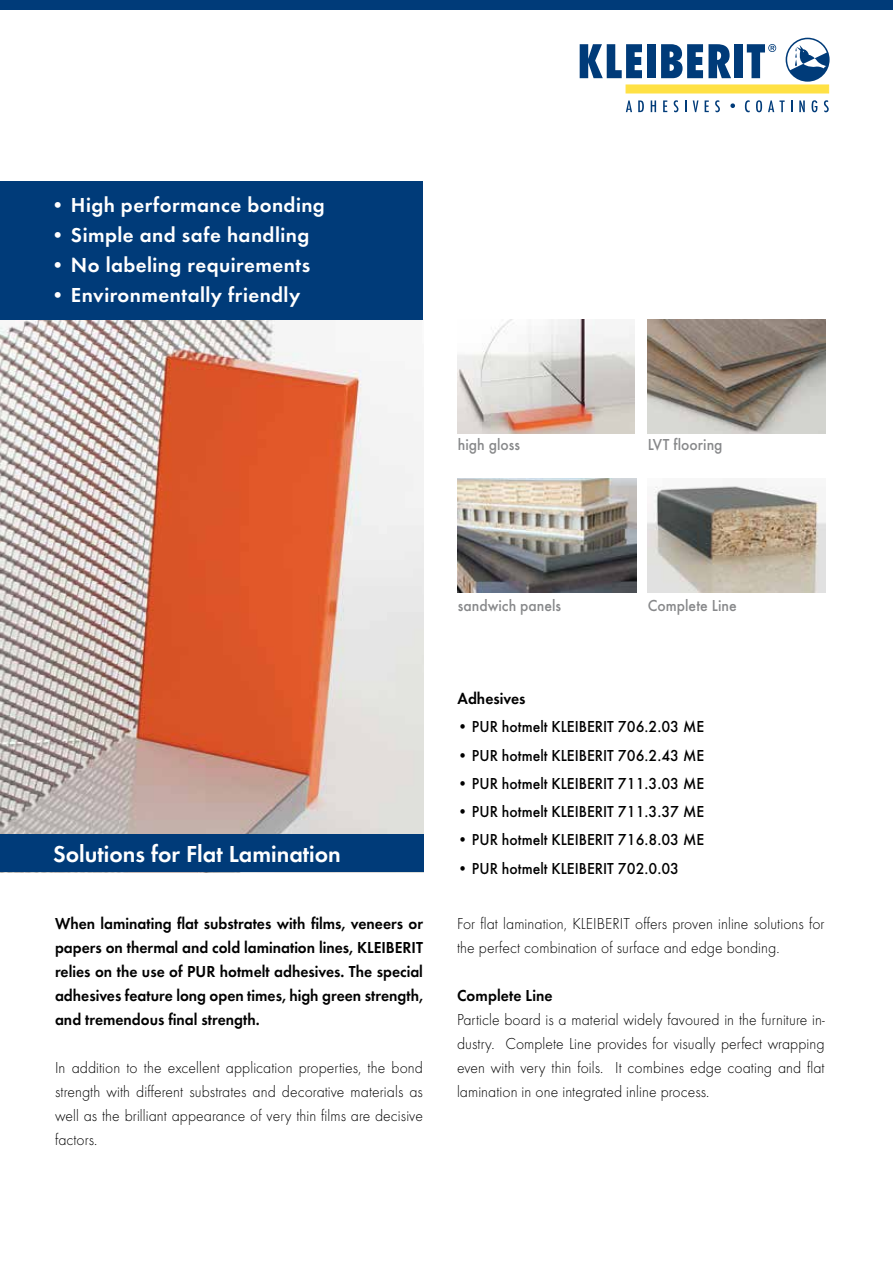
<style>
.page{position:relative;width:893px;height:1263px;background:#fff}
.page>*{position:absolute;margin:0;border:0;box-sizing:border-box;transform-origin:0 0}
.t1{font:24px "Futura Dem";color:#fff}
.t2{font:21px "Futura Dem";letter-spacing:.02em;color:#fff}
.t3{font:300 16.5px/24px "Futura";letter-spacing:.005em;color:#000;text-align:justify;scale:.95 1}
.t4{font:16.5px/24px "Futura Dem";color:#000;text-align:justify;scale:.95 1}
.t5{font:500 16.5px "Futura";color:#000;scale:.95 1}
.t6{font:500 16.5px "Futura";color:#87888a;scale:.95 1}
</style>
<div class="page">
<img style="left:0;top:320px;width:423px;height:514px">
<div style="left:0;top:834px;width:423px;height:38px;background:#003b79"></div>
<img style="left:458px;top:479px;width:179px;height:114px">
<img style="left:647px;top:319px;width:179px;height:114px">
<img style="left:647px;top:486px;width:179px;height:107px">
<img style="left:458px;top:319px;width:176px;height:114px">
<div style="left:0;top:181px;width:423px;height:139px;background:#003b79"></div>
<div style="left:0;top:0;width:893px;height:10px;background:#003b79"></div>
<svg style="left:580px;top:44px;width:62px;height:34px"></svg>
<div style="left:647px;top:44px;width:9px;height:34px;background:#003b79"></div>
<svg style="left:661px;top:44px;width:70px;height:34px"></svg>
<div style="left:734px;top:44px;width:9px;height:34px;background:#003b79"></div>
<div style="left:626px;top:85px;width:203px;height:8px;background:#ffe144"></div>
<svg style="left:786px;top:38px;width:44px;height:44px"></svg>
<svg style="left:747px;top:44px;width:29px;height:34px"></svg>
<svg style="left:626px;top:100px;width:6px;height:12px"></svg>
<svg style="left:638px;top:100px;width:6px;height:12px"></svg>
<svg style="left:651px;top:100px;width:5px;height:12px"></svg>
<svg style="left:663px;top:100px;width:4px;height:12px"></svg>
<svg style="left:674px;top:100px;width:4px;height:12px"></svg>
<svg style="left:685px;top:100px;width:2px;height:12px"></svg>
<svg style="left:693px;top:100px;width:5px;height:12px"></svg>
<svg style="left:705px;top:100px;width:4px;height:12px"></svg>
<svg style="left:715px;top:100px;width:5px;height:12px"></svg>
<svg style="left:745px;top:100px;width:5px;height:12px"></svg>
<svg style="left:756px;top:100px;width:6px;height:12px"></svg>
<svg style="left:768px;top:100px;width:17px;height:12px"></svg>
<svg style="left:791px;top:100px;width:1px;height:12px"></svg>
<svg style="left:799px;top:100px;width:6px;height:12px"></svg>
<svg style="left:812px;top:100px;width:5px;height:12px"></svg>
<svg style="left:824px;top:100px;width:5px;height:12px"></svg>
<svg style="left:730px;top:103px;width:5px;height:5px"></svg>
<p class="t2" style="left:51px;top:189px;width:276px">• High performance bonding</p>
<p class="t2" style="left:51px;top:219px;width:260px">• Simple and safe handling</p>
<p class="t2" style="left:51px;top:249px;width:261px">• No labeling requirements</p>
<p class="t2" style="left:51px;top:279px;width:251px">• Environmentally friendly</p>
<p class="t6" style="left:458px;top:435px;width:67px">high gloss</p>
<p class="t6" style="left:648px;top:435px;width:80px">LVT flooring</p>
<h1 class="t1" style="left:53px;top:837px;width:289px">Solutions for Flat Lamination</h1>
<p class="t4" style="left:55px;top:910px;width:389px">When laminating flat substrates with films, veneers or papers on thermal and cold lamination lines, KLEIBERIT relies on the use of PUR hotmelt adhesives. The special adhesives feature long open times, high green strength, and tremendous final strength.</p>
<p class="t3" style="left:55px;top:1056px;width:389px">In addition to the excellent application properties, the bond strength with different substrates and decorative materials as well as the brilliant appearance of very thin films are decisive factors.</p>
<p class="t6" style="left:458px;top:596px;width:110px">sandwich panels</p>
<p class="t6" style="left:648px;top:596px;width:95px">Complete Line</p>
<p class="t4" style="left:458px;top:685px;width:73px">Adhesives</p>
<p class="t5" style="left:458px;top:717px;width:261px">• PUR hotmelt KLEIBERIT 706.2.03 ME</p>
<p class="t5" style="left:458px;top:745px;width:261px">• PUR hotmelt KLEIBERIT 706.2.43 ME</p>
<p class="t5" style="left:458px;top:774px;width:261px">• PUR hotmelt KLEIBERIT 711.3.03 ME</p>
<p class="t5" style="left:458px;top:802px;width:261px">• PUR hotmelt KLEIBERIT 711.3.37 ME</p>
<p class="t5" style="left:458px;top:830px;width:261px">• PUR hotmelt KLEIBERIT 716.8.03 ME</p>
<p class="t5" style="left:458px;top:858px;width:235px">• PUR hotmelt KLEIBERIT 702.0.03</p>
<p class="t3" style="left:457px;top:912px;width:388px">For flat lamination, KLEIBERIT offers proven inline solutions for the perfect combination of surface and edge bonding.</p>
<p class="t4" style="left:457px;top:983px;width:102px">Complete Line</p>
<p class="t3" style="left:457px;top:1008px;width:388px">Particle board is a material widely favoured in the furniture in&shy;dustry. Complete Line provides for visually perfect wrapping even with very thin foils. It combines edge coating and flat lamination in one integrated inline process.</p>
</div>
